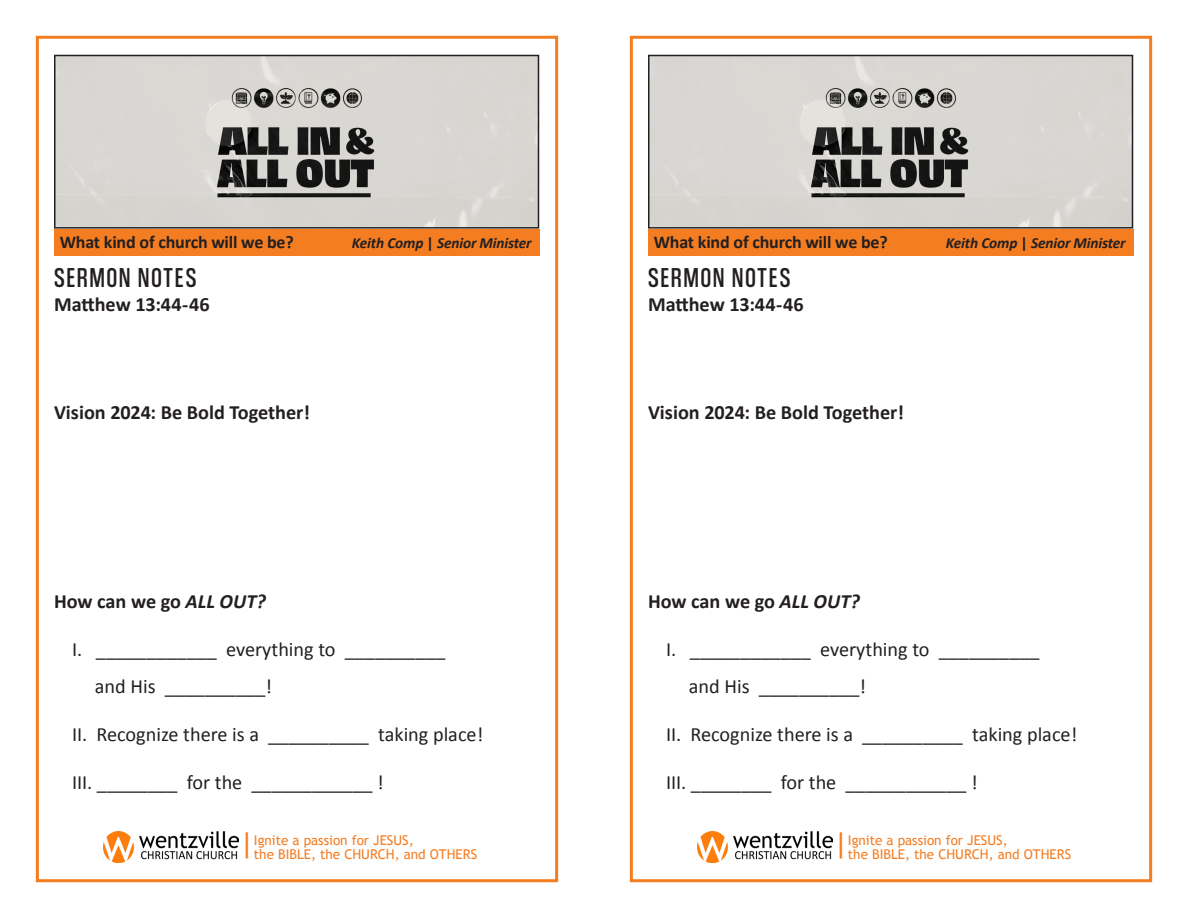
<style>
.page{position:relative;width:1188px;height:918px;background:#fff}
.page>*{position:absolute;margin:0;border:0;box-sizing:border-box;transform-origin:0 0}
.t1{font:29.55px "Calibri";color:#f47d21}
.t2{font:28.5px "Coolvetica Condensed Rg";letter-spacing:.075em;color:#231f20}
.t3{font:20.25px "Calibri";color:#231f20}
.t4{font:700 20.25px "Calibri";color:#231f20}
.t5{font:700 18px "Calibri";letter-spacing:-.01em;color:#231f20}
.t6{font:italic 700 15.3px "Calibri";letter-spacing:-.01em;color:#231f20}
.t7{font:13.5px "Trebuchet MS";color:#f47d21}
.s1{font-style:normal}
.s2{font-style:italic}
</style>
<div class="page">
<div style="left:630px;top:36px;width:522px;height:846px;border:3px solid #f47d20"></div>
<img style="left:698px;top:831px;width:135px;height:31px">
<div style="left:36px;top:36px;width:522px;height:846px;border:3px solid #f47d20"></div>
<img style="left:57px;top:58px;width:479px;height:168px">
<div style="left:54px;top:55px;width:485px;height:174px;border:2px solid #231f20"></div>
<div style="left:54px;top:229px;width:485px;height:27px;background:#f47d21"></div>
<img style="left:104px;top:831px;width:135px;height:31px">
<img style="left:651px;top:58px;width:479px;height:168px">
<div style="left:648px;top:55px;width:485px;height:174px;border:2px solid #231f20"></div>
<div style="left:648px;top:229px;width:485px;height:27px;background:#f47d21"></div>
<p class="t5" style="left:60px;top:229px;width:235px">What kind of church will we be?</p>
<p class="t6" style="left:352px;top:232px;width:181px">Keith Comp <span class="s1">|</span> Senior Minister</p>
<p class="t2" style="left:54px;top:260px;width:144px">SERMON NOTES</p>
<p class="t4" style="left:54px;top:290px;width:157px">Matthew 13:44-46</p>
<p class="t5" style="left:654px;top:229px;width:235px">What kind of church will we be?</p>
<p class="t6" style="left:946px;top:232px;width:181px">Keith Comp <span class="s1">|</span> Senior Minister</p>
<p class="t2" style="left:648px;top:260px;width:144px">SERMON NOTES</p>
<p class="t4" style="left:648px;top:290px;width:157px">Matthew 13:44-46</p>
<p class="t4" style="left:54px;top:398px;width:258px">Vision 2024: Be Bold Together!</p>
<p class="t4" style="left:648px;top:398px;width:258px">Vision 2024: Be Bold Together!</p>
<p class="t4" style="left:54px;top:587px;width:213px">How can we go <span class="s2">ALL OUT?</span></p>
<p class="t3" style="left:72px;top:635px;width:375px">I. ____________ everything to __________</p>
<p class="t3" style="left:95px;top:673px;width:179px">and His __________!</p>
<p class="t3" style="left:72px;top:721px;width:413px">II. Recognize there is a __________ taking place!</p>
<p class="t3" style="left:72px;top:769px;width:313px">III. ________ for the ____________ !</p>
<p class="t4" style="left:648px;top:587px;width:213px">How can we go <span class="s2">ALL OUT?</span></p>
<p class="t3" style="left:666px;top:635px;width:375px">I. ____________ everything to __________</p>
<p class="t3" style="left:689px;top:673px;width:179px">and His __________!</p>
<p class="t3" style="left:666px;top:721px;width:413px">II. Recognize there is a __________ taking place!</p>
<p class="t3" style="left:666px;top:769px;width:313px">III. ________ for the ____________ !</p>
<p class="t1" style="left:240px;top:823px;width:15px">|</p>
<p class="t7" style="left:254px;top:833px;width:161px">Ignite a passion for JESUS,</p>
<p class="t7" style="left:254px;top:846px;width:225px">the BIBLE, the CHURCH, and OTHERS</p>
<p class="t1" style="left:834px;top:823px;width:15px">|</p>
<p class="t7" style="left:848px;top:833px;width:161px">Ignite a passion for JESUS,</p>
<p class="t7" style="left:848px;top:846px;width:225px">the BIBLE, the CHURCH, and OTHERS</p>
</div>
